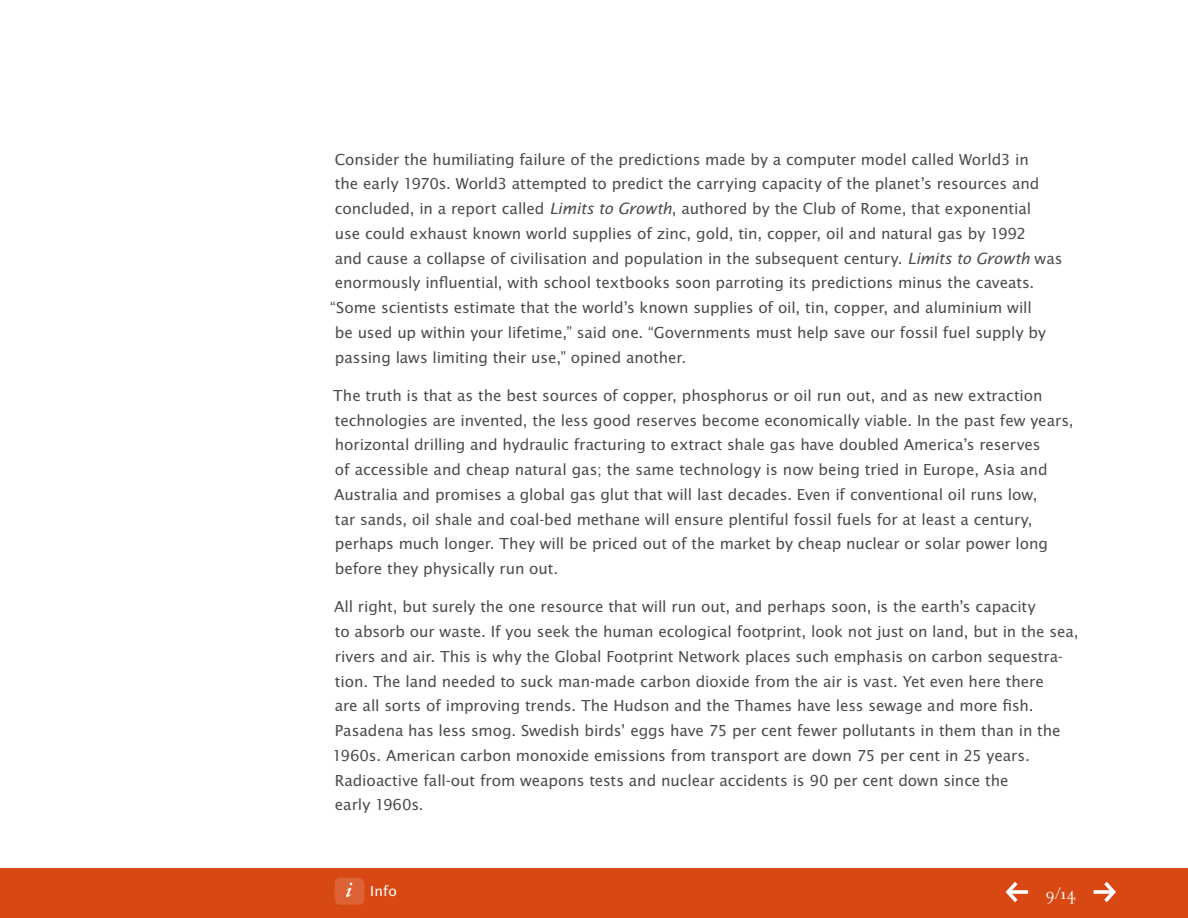
<style>
.page{position:relative;width:1188px;height:918px;background:#fff}
.page>*{position:absolute;margin:0;border:0;box-sizing:border-box;transform-origin:0 0}
.t1{font:18px "Filosofia OT";color:#fff}
.t2{font:16.5px/24.8px "Lucida Sans EFOP";letter-spacing:-.005em;color:#4b4c4d}
.t3{font:15px "Lucida Sans EFOP";color:#fff}
.s1{font-style:italic;font-size:16.8px}
</style>
<div class="page">
<div style="left:0;top:869px;width:1188px;height:49px;background:#d74812"></div>
<div style="left:334px;top:878px;width:30px;height:27px;background:#dd6336;border-radius:6px"></div>
<svg style="left:346px;top:883px;width:6px;height:14px"></svg>
<svg style="left:1006px;top:882px;width:22px;height:20px"></svg>
<svg style="left:1094px;top:882px;width:22px;height:20px"></svg>
<p class="t2" style="left:330px;top:148px;width:734px">Consider the humiliating failure of the predictions made by a computer model called World3 in<br>the early 1970s. World3 attempted to predict the carrying capacity of the planet’s resources and concluded, in a report called <span class="s1">Limits to Growth</span>, authored by the Club of Rome, that exponential<br>use could exhaust known world supplies of zinc, gold, tin, copper, oil and natural gas by 1992<br>and cause a collapse of civilisation and population in the subsequent century. <span class="s1">Limits to Growth</span> was enormously influential, with school textbooks soon parroting its predictions minus the caveats. “Some scientists estimate that the world’s known supplies of oil, tin, copper, and aluminium will<br>be used up within your lifetime,” said one. “Governments must help save our fossil fuel supply by passing laws limiting their use,” opined another.</p>
<p class="t2" style="left:333px;top:384px;width:742px">The truth is that as the best sources of copper, phosphorus or oil run out, and as new extraction technologies are invented, the less good reserves become economically viable. In the past few years, horizontal drilling and hydraulic fracturing to extract shale gas have doubled America’s reserves<br>of accessible and cheap natural gas; the same technology is now being tried in Europe, Asia and Australia and promises a global gas glut that will last decades. Even if conventional oil runs low,<br>tar sands, oil shale and coal-bed methane will ensure plentiful fossil fuels for at least a century, perhaps much longer. They will be priced out of the market by cheap nuclear or solar power long before they physically run out.</p>
<p class="t2" style="left:333px;top:595px;width:748px">All right, but surely the one resource that will run out, and perhaps soon, is the earth’s capacity<br>to absorb our waste. If you seek the human ecological footprint, look not just on land, but in the sea, rivers and air. This is why the Global Footprint Network places such emphasis on carbon sequestra&shy;tion. The land needed to suck man-made carbon dioxide from the air is vast. Yet even here there<br>are all sorts of improving trends. The Hudson and the Thames have less sewage and more fish.<br>Pasadena has less smog. Swedish birds’ eggs have 75 per cent fewer pollutants in them than in the 1960s. American carbon monoxide emissions from transport are down 75 per cent in 25 years.<br>Radioactive fall-out from weapons tests and nuclear accidents is 90 per cent down since the<br>early 1960s.</p>
<p class="t3" style="left:370px;top:883px;width:28px">Info</p>
<p class="t1" style="left:1045px;top:884px;width:32px">9/14</p>
</div>
